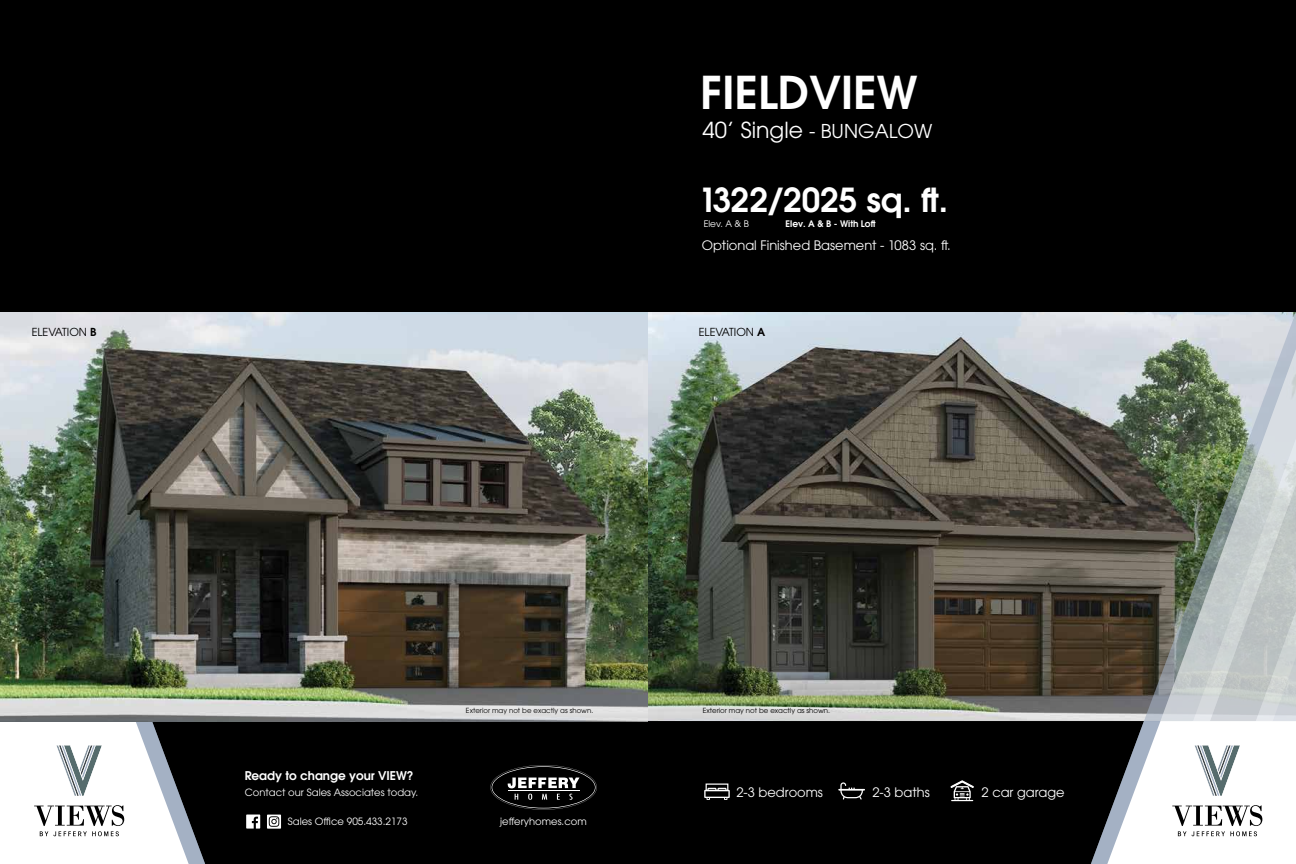
<style>
.page{position:relative;width:1296px;height:864px;background:#fff}
.page>*{position:absolute;margin:0;border:0;box-sizing:border-box;transform-origin:0 0}
.t1{font:600 45px "ITC Avant Garde Pro";color:#fff}
.t2{font:600 33px "ITC Avant Garde Pro";color:#fff}
.t3{font:22px "ITC Avant Garde Pro";color:#fff}
.t4{font:13px "ITC Avant Garde Pro";color:#fff}
.t5{font:600 12px "ITC Avant Garde Pro";color:#fff}
.t6{font:11px "ITC Avant Garde Pro";color:#000}
.t7{font:10px "ITC Avant Garde Pro";color:#fff}
.t8{font:600 9px "ITC Avant Garde Pro";color:#fff}
.t9{font:9px "ITC Avant Garde Pro";color:#fff}
.t10{font:7px "ITC Avant Garde Pro";color:#000}
.s1{font-weight:600}
.s2{font-size:19px}
</style>
<div class="page">
<img style="left:648px;top:312px;width:440px;height:409px">
<div style="left:208px;top:721px;width:880px;height:143px;background:#000"></div>
<svg style="left:1091px;top:312px;width:205px;height:552px"></svg>
<svg style="left:704px;top:788px;width:26px;height:12px"></svg>
<div style="left:706px;top:784px;width:22px;height:7px;border:1px solid #fff"></div>
<svg style="left:838px;top:782px;width:27px;height:18px"></svg>
<svg style="left:951px;top:781px;width:23px;height:20px"></svg>
<svg style="left:0;top:721px;width:205px;height:143px"></svg>
<svg style="left:267px;top:815px;width:14px;height:14px"></svg>
<svg style="left:269px;top:816px;width:10px;height:11px"></svg>
<svg style="left:490px;top:765px;width:107px;height:45px;background:#292929"></svg>
<hr style="left:508px;top:791px;width:71px;height:1px;background:#fff">
<svg style="left:246px;top:815px;width:14px;height:14px"></svg>
<img style="left:0;top:312px;width:648px;height:409px">
<div style="left:0;top:0;width:1296px;height:312px;background:#000"></div>
<p class="t6" style="left:32px;top:325px;width:66px">ELEVATION <span class="s1">B</span></p>
<h1 class="t1" style="left:701px;top:63px;width:218px">FIELDVIEW</h1>
<h3 class="t3" style="left:703px;top:116px;width:231px">40’ Single <span class="s2">- BUNGALOW</span></h3>
<h2 class="t2" style="left:699px;top:178px;width:251px">1322/2025 sq. ft.</h2>
<p class="t9" style="left:704px;top:218px;width:47px">Elev. A &amp; B</p>
<p class="t8" style="left:786px;top:218px;width:91px">Elev. A &amp; B - With Loft</p>
<h3 class="t4" style="left:702px;top:237px;width:250px">Optional Finished Basement - 1083 sq. ft.</h3>
<p class="t6" style="left:699px;top:325px;width:68px">ELEVATION <span class="s1">A</span></p>
<p class="t5" style="left:245px;top:768px;width:170px">Ready to change your VIEW?</p>
<p class="t7" style="left:245px;top:786px;width:175px">Contact our Sales Associates today.</p>
<p class="t10" style="left:466px;top:706px;width:129px">Exterior may not be exactly as shown.</p>
<p class="t7" style="left:288px;top:815px;width:121px">Sales Office 905.433.2173</p>
<p class="t7" style="left:500px;top:815px;width:88px">jefferyhomes.com</p>
<p class="t10" style="left:703px;top:706px;width:129px">Exterior may not be exactly as shown.</p>
<h3 class="t4" style="left:736px;top:785px;width:88px">2-3 bedrooms</h3>
<h3 class="t4" style="left:872px;top:785px;width:59px">2-3 baths</h3>
<h3 class="t4" style="left:982px;top:785px;width:85px">2 car garage</h3>
</div>
